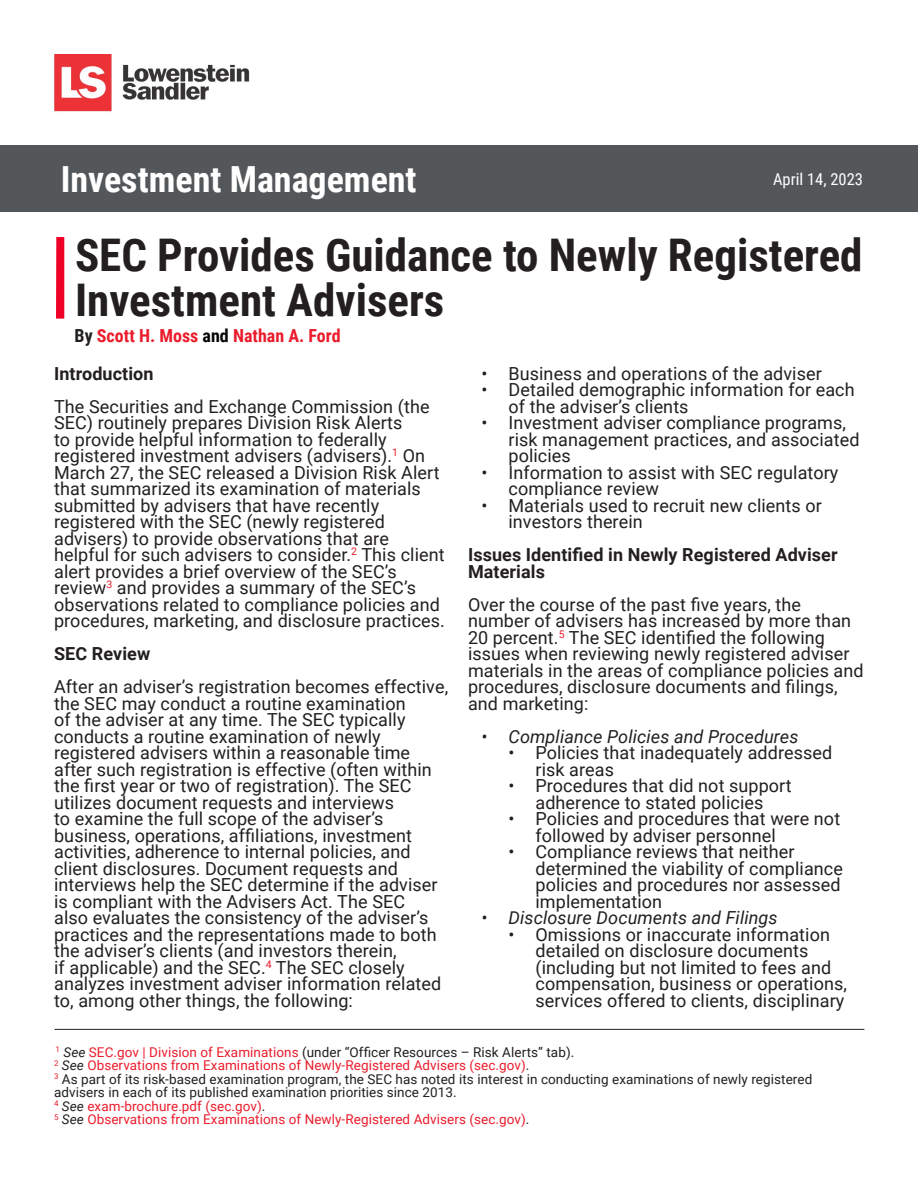
<style>
.page{position:relative;width:918px;height:1188px;background:#fff}
.page>*{position:absolute;margin:0;border:0;box-sizing:border-box;transform-origin:0 0}
.t1{font:700 45px/45px "Roboto Condensed";color:#231f20}
.t2{font:700 36px "Roboto Condensed";color:#fff}
.Body{font:18px/16.5px "Roboto";letter-spacing:.005em;color:#231f20}
.Body-2{font:700 18px/16.5px "Roboto";letter-spacing:.005em;color:#231f20}
.t3{font:italic 18px "Roboto";letter-spacing:.005em;color:#231f20}
.Body-3{font:700 18px "Roboto Condensed";color:#eb1c2c}
.t4{font:16.5px "Roboto Condensed";color:#fff}
.Body-4{font:13.5px/13.5px "Roboto";letter-spacing:.005em;color:#231f20}
.Body-5{font:13.5px "Roboto";letter-spacing:.005em;color:#eb1c2c}
.s1{color:#231f20}
.s2{color:#040503}
.s3{font-style:italic}
.s4{color:#eb1c2c}
.s5{font-style:italic;color:#231f20}
</style>
<div class="page">
<div style="left:0;top:146px;width:918px;height:66px;background:#54575a"></div>
<img style="left:54px;top:54px;width:196px;height:58px">
<div style="left:56px;top:237px;width:8px;height:82px;background:#ef0027"></div>
<hr style="left:55px;top:1029px;width:809px;height:1px;background:#231f20">
<p class="t2" style="left:61px;top:154px;width:358px">Investment Management</p>
<p class="t1" style="left:75px;top:231px;width:789px">SEC Provides Guidance to Newly Registered<br>Investment Advisers</p>
<p class="Body-3" style="left:75px;top:323px;width:267px"><span class="s1">By</span> Scott H. Moss <span class="s2">and</span> Nathan A. Ford</p>
<p class="Body" style="left:482px;top:364px;width:342px">• Business and operations of the adviser</p>
<p class="Body" style="left:508px;top:381px;width:348px;text-indent:-27px">• Detailed demographic information for each of the adviser’s clients</p>
<p class="Body" style="left:508px;top:414px;width:353px;text-indent:-27px">• Investment adviser compliance programs, risk management practices, and associated policies</p>
<p class="Body" style="left:508px;top:463px;width:331px;text-indent:-27px">• Information to assist with SEC regulatory compliance review</p>
<p class="Body" style="left:508px;top:496px;width:315px;text-indent:-27px">• Materials used to recruit new clients or investors therein</p>
<p class="Body-2" style="left:468px;top:546px;width:371px">Issues Identified in Newly Registered Adviser<br>Materials</p>
<p class="Body" style="left:468px;top:595px;width:397px">Over the course of the past five years, the number of advisers has increased by more than 20 percent.<sup>5</sup> The SEC identified the following issues when reviewing newly registered adviser materials in the areas of compliance policies and procedures, disclosure documents and filings, and marketing:</p>
<p class="t3" style="left:482px;top:724px;width:318px">• Compliance Policies and Procedures</p>
<p class="Body" style="left:536px;top:744px;width:298px;text-indent:-27px">• Policies that inadequately addressed risk areas</p>
<p class="Body" style="left:508px;top:777px;width:285px;text-align:center">• Procedures that did not support adherence to stated policies</p>
<p class="Body" style="left:536px;top:810px;width:306px;text-indent:-27px">• Policies and procedures that were not followed by adviser personnel</p>
<p class="Body" style="left:536px;top:843px;width:309px;text-indent:-27px">• Compliance reviews that neither determined the viability of compliance policies and procedures nor assessed implementation</p>
<p class="t3" style="left:482px;top:905px;width:298px">• Disclosure Documents and Filings</p>
<p class="Body" style="left:536px;top:925px;width:313px;text-indent:-27px">• Omissions or inaccurate information detailed on disclosure documents (including but not limited to fees and compensation, business or operations, services offered to clients, disciplinary</p>
<p class="Body-4" style="left:56px;top:1045px;width:520px"><sup>1</sup> <span class="s3">See</span> <span class="s4">SEC.gov | Division of Examinations</span> (under “Officer Resources – Risk Alerts” tab).</p>
<p class="Body-5" style="left:54px;top:1056px;width:477px"><sup>2</sup> <span class="s5">See</span> Observations from Examinations of Newly-Registered Advisers (sec.gov)<span class="s1">.</span></p>
<p class="Body-4" style="left:54px;top:1072px;width:760px"><sup>3</sup> As part of its risk-based examination program, the SEC has noted its interest in conducting examinations of newly registered advisers in each of its published examination priorities since 2013.</p>
<p class="Body-5" style="left:54px;top:1096px;width:213px"><sup>4</sup> <span class="s5">See</span> exam-brochure.pdf (sec.gov)<span class="s1">.</span></p>
<p class="Body-5" style="left:54px;top:1110px;width:477px"><sup>5</sup> <span class="s5">See</span> Observations from Examinations of Newly-Registered Advisers (sec.gov)<span class="s1">.</span></p>
<p class="t4" style="left:773px;top:167px;width:91px">April 14, 2023</p>
<p class="Body-2" style="left:54px;top:364px;width:101px">Introduction</p>
<p class="Body" style="left:54px;top:397px;width:392px">The Securities and Exchange Commission (the SEC) routinely prepares Division Risk Alerts<br>to provide helpful information to federally registered investment advisers (advisers).<sup>1</sup> On March 27, the SEC released a Division Risk Alert that summarized its examination of materials submitted by advisers that have recently registered with the SEC (newly registered advisers) to provide observations that are helpful for such advisers to consider.<sup>2</sup> This client alert provides a brief overview of the SEC’s review<sup>3</sup> and provides a summary of the SEC’s observations related to compliance policies and procedures, marketing, and disclosure practices.</p>
<p class="Body-2" style="left:54px;top:645px;width:98px">SEC Review</p>
<p class="Body" style="left:54px;top:678px;width:396px">After an adviser’s registration becomes effective, the SEC may conduct a routine examination<br>of the adviser at any time. The SEC typically conducts a routine examination of newly registered advisers within a reasonable time after such registration is effective (often within the first year or two of registration). The SEC utilizes document requests and interviews<br>to examine the full scope of the adviser’s business, operations, affiliations, investment activities, adherence to internal policies, and client disclosures. Document requests and interviews help the SEC determine if the adviser is compliant with the Advisers Act. The SEC<br>also evaluates the consistency of the adviser’s practices and the representations made to both the adviser’s clients (and investors therein,<br>if applicable) and the SEC.<sup>4</sup> The SEC closely analyzes investment adviser information related to, among other things, the following:</p>
</div>
